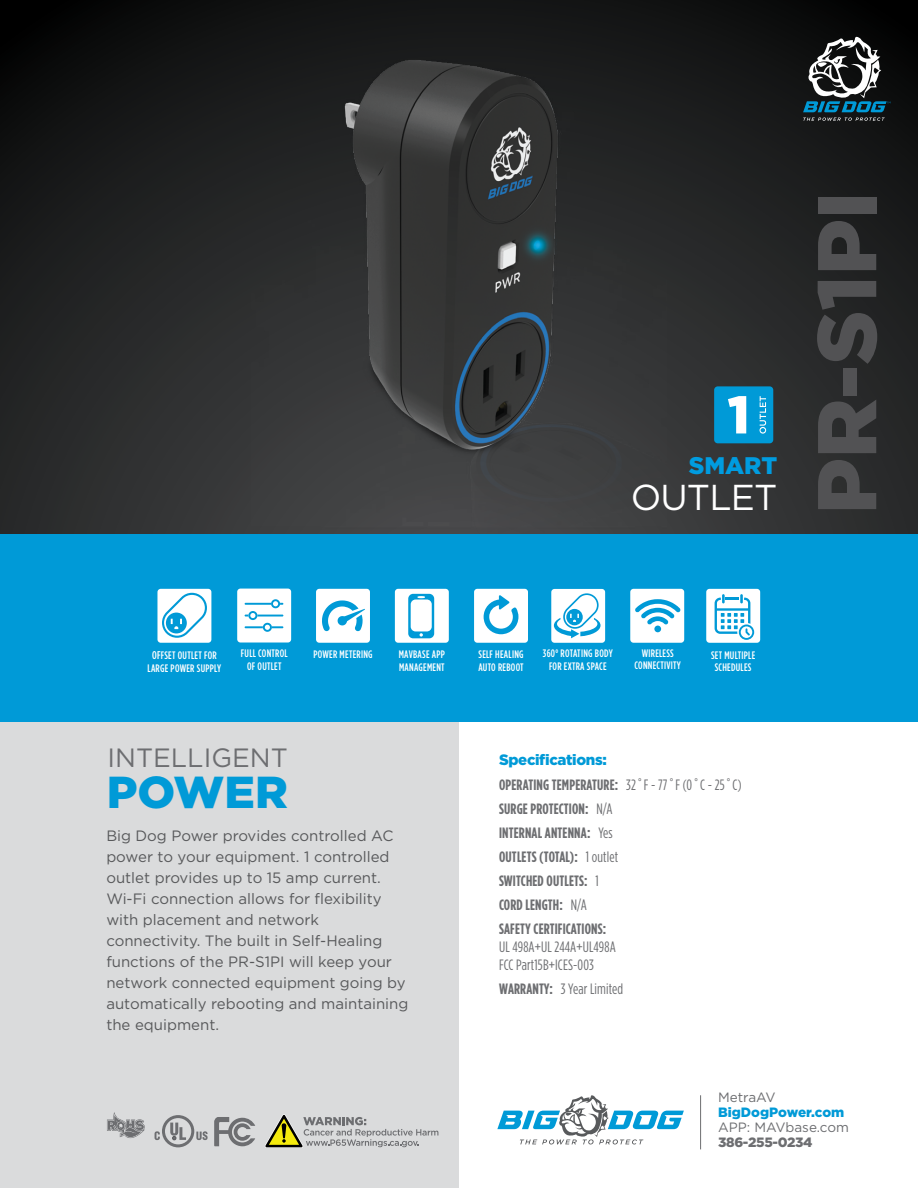
<style>
.page{position:relative;width:918px;height:1188px;background:#fff}
.page>*{position:absolute;margin:0;border:0;box-sizing:border-box;transform-origin:0 0}
.t1{font:900 83.1px "Gotham HTF";color:#525254}
.t2{font:900 52.95px "Gotham";color:#fff}
.t3{font:900 44.7px "Gotham";color:#009ad7}
.t4{font:36px "Gotham";color:#fff}
.t5{font:26.4px "Gotham";color:#6d6e71}
.t6{font:900 24px "Gotham HTF";color:#009ce0}
.t7{font:15px/21px "Gotham";color:#58595b}
.t8{font:700 15px/24px "Gotham Condensed";letter-spacing:.01em;color:#6d6e71}
.t9{font:15px/18px "Gotham Condensed";letter-spacing:.01em;color:#6d6e71}
.t10{font:900 15px "Gotham";letter-spacing:-.025em;color:#009ad7}
.t11{font:13.5px "Gotham";color:#6d6e71}
.t12{font:900 13.5px "Gotham";color:#009ad7}
.t13{font:900 13.5px "Gotham";letter-spacing:-.025em;color:#6d6e71}
.t14{font:500 10.8px/12.6px "Gotham Condensed";letter-spacing:.025em;color:#fff;text-align:center}
.s1{font-size:11.25px}
.s2{font-weight:400}
.s3{font-weight:700}
</style>
<div class="page">
<svg style="left:0;top:0;width:918px;height:534px;background:#212222"></svg>
<img style="left:251px;top:0;width:416px;height:749px">
<div style="left:0;top:693px;width:458px;height:495px;background:#dadbdc"></div>
<div style="left:0;top:534px;width:918px;height:188px;background:#009ad7"></div>
<svg style="left:803px;top:118px;width:82px;height:3px"></svg>
<svg style="left:803px;top:36px;width:88px;height:76px"></svg>
<svg style="left:497px;top:1095px;width:187px;height:49px"></svg>
<hr style="left:700px;top:1095px;width:1px;height:54px;background:#6d6e71">
<svg style="left:107px;top:1112px;width:38px;height:27px"></svg>
<svg style="left:214px;top:1117px;width:41px;height:29px"></svg>
<svg style="left:155px;top:1115px;width:53px;height:32px"></svg>
<svg style="left:265px;top:1114px;width:173px;height:34px"></svg>
<div style="left:714px;top:386px;width:59px;height:57px;background:#009ad7;border-radius:4px"></div>
<svg style="left:760px;top:396px;width:6px;height:38px"></svg>
<div style="left:316px;top:589px;width:54px;height:54px;background:#fff;border-radius:3px"></div>
<div style="left:395px;top:589px;width:54px;height:54px;background:#fff;border-radius:3px"></div>
<div style="left:474px;top:589px;width:54px;height:54px;background:#fff;border-radius:3px"></div>
<svg style="left:322px;top:600px;width:43px;height:31px"></svg>
<svg style="left:408px;top:594px;width:26px;height:44px"></svg>
<svg style="left:484px;top:595px;width:34px;height:39px"></svg>
<div style="left:630px;top:589px;width:54px;height:54px;background:#fff;border-radius:3px"></div>
<div style="left:706px;top:589px;width:54px;height:54px;background:#fff;border-radius:3px"></div>
<svg style="left:715px;top:594px;width:39px;height:46px"></svg>
<div style="left:157px;top:589px;width:54px;height:54px;background:#fff;border-radius:3px"></div>
<svg style="left:162px;top:593px;width:45px;height:45px"></svg>
<div style="left:237px;top:589px;width:54px;height:54px;background:#fff;border-radius:3px"></div>
<svg style="left:245px;top:599px;width:38px;height:33px"></svg>
<div style="left:551px;top:589px;width:54px;height:54px;background:#fff;border-radius:3px"></div>
<svg style="left:554px;top:593px;width:47px;height:45px"></svg>
<svg style="left:635px;top:599px;width:46px;height:33px"></svg>
<h2 class="t2" style="left:728px;top:384px;width:24px">1</h2>
<h3 class="t6" style="left:689px;top:451px;width:90px">SMART</h3>
<h3 class="t4" style="left:631px;top:477px;width:148px">OUTLET</h3>
<h1 class="t1" style="left:799px;top:514px;width:324px;rotate:-90deg">PR-S1PI</h1>
<p class="t14" style="left:148px;top:648px;width:75px"><span class="s1">OF</span>FSET OUTLET FOR<br>LARGE POWER SUPPLY</p>
<p class="t14" style="left:241px;top:647px;width:48px">FULL CONTROL<br>OF OUTLET</p>
<p class="t14" style="left:543px;top:647px;width:71px">360° ROTATING BODY<br>FOR EXTRA SPACE</p>
<p class="t14" style="left:313px;top:648px;width:61px">POWER METERING</p>
<p class="t14" style="left:399px;top:648px;width:48px;text-align:left">MAVBASE APP<br>MANAGEMENT</p>
<p class="t14" style="left:478px;top:648px;width:47px;text-align:left">SELF HEALING<br>AUTO REBOOT</p>
<p class="t14" style="left:635px;top:647px;width:48px;line-height:12px">WIRELESS<br>CONNECTIVITY</p>
<p class="t14" style="left:711px;top:649px;width:46px;line-height:12px">SET MULTIPLE<br>SCHEDULES</p>
<h3 class="t5" style="left:108px;top:743px;width:182px">INTELLIGENT</h3>
<h3 class="t3" style="left:107px;top:767px;width:183px">POWER</h3>
<p class="t7" style="left:106px;top:825px;width:304px">Big Dog Power provides controlled AC power to your equipment. 1 controlled outlet provides up to 15 amp current.<br>Wi-Fi connection allows for flexibility with placement and network connectivity. The built in Self-Healing functions of the PR-S1PI will keep your network connected equipment going by automatically rebooting and maintaining the equipment.</p>
<p class="t10" style="left:499px;top:751px;width:109px">Specifications:</p>
<p class="t8" style="left:499px;top:773px;width:244px">OPERATING TEMPERATURE: <span class="s2">32˚F - 77˚F (0˚C - 25˚C)<br></span>SURGE PROTECTION: <span class="s2">N/A<br></span>INTERNAL ANTENNA: <span class="s2">Yes<br></span>OUTLETS (TOTAL): <span class="s2">1 outlet<br></span>SWITCHED OUTLETS: <span class="s2">1<br></span>CORD LENGTH: <span class="s2">N/A<br></span>SAFETY CERTIFICATIONS:</p>
<p class="t9" style="left:499px;top:938px;width:118px">UL 498A+UL 244A+UL498A<br>FCC Part15B+ICES-003</p>
<p class="t9" style="left:499px;top:980px;width:126px"><span class="s3">WARRANTY:</span> 3 Year Limited</p>
<p class="t11" style="left:718px;top:1090px;width:59px">MetraAV</p>
<p class="t12" style="left:718px;top:1105px;width:128px">BigDogPower.com</p>
<p class="t11" style="left:718px;top:1120px;width:132px">APP: MAVbase.com</p>
<p class="t13" style="left:718px;top:1135px;width:96px">386-255-0234</p>
</div>
